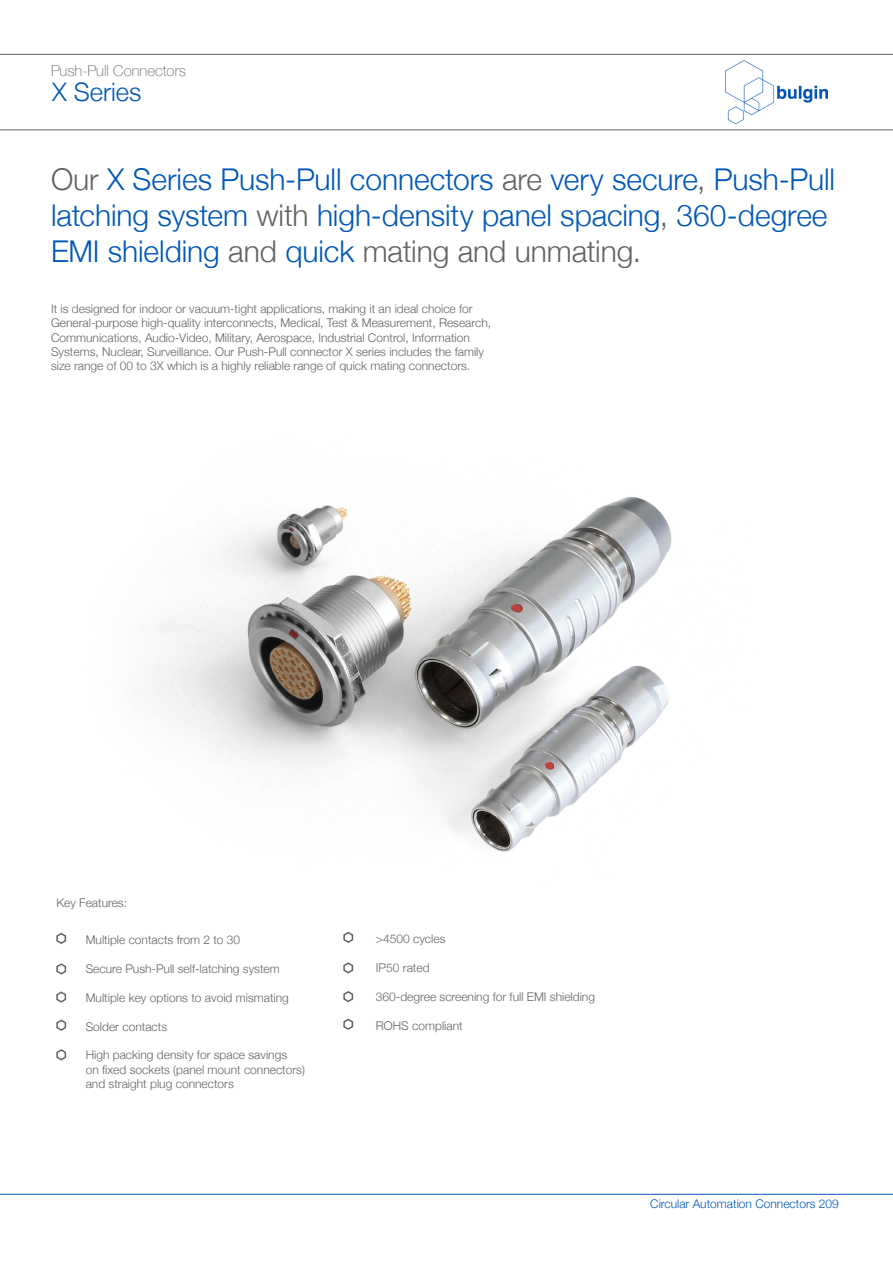
<style>
.page{position:relative;width:893px;height:1263px;background:#fff}
.page>*{position:absolute;margin:0;border:0;box-sizing:border-box;transform-origin:0 0}
.t1{font:300 30px/36px "Helvetica Neue";letter-spacing:-.005em;color:#0057b8}
.Product_Titles{font:300 25.5px "Helvetica Neue";color:#0057b8}
.t2{font:100 15px "Helvetica Neue";color:#636366}
.t3{font:300 12px/14.4px "Helvetica Neue";color:#636366}
.t4{font:300 12px "Helvetica Neue";color:#0057b8}
.s1{color:#646363}
</style>
<div class="page">
<hr style="left:0;top:1194px;width:893px;height:1px;background:#0057b8">
<img style="left:726px;top:61px;width:101px;height:63px">
<hr style="left:0;top:54px;width:893px;height:1px;background:#636366">
<hr style="left:0;top:129px;width:893px;height:1px;background:#636366">
<img style="left:137px;top:485px;width:535px;height:367px">
<svg style="left:56px;top:932px;width:11px;height:12px"></svg>
<svg style="left:343px;top:931px;width:11px;height:12px"></svg>
<svg style="left:56px;top:963px;width:11px;height:12px"></svg>
<svg style="left:343px;top:962px;width:11px;height:12px"></svg>
<svg style="left:56px;top:991px;width:11px;height:12px"></svg>
<svg style="left:56px;top:1019px;width:11px;height:12px"></svg>
<svg style="left:56px;top:1049px;width:11px;height:12px"></svg>
<svg style="left:343px;top:991px;width:11px;height:12px"></svg>
<svg style="left:343px;top:1018px;width:11px;height:12px"></svg>
<p class="t2" style="left:51px;top:60px;width:137px">Push-Pull Connectors</p>
<p class="Product_Titles" style="left:52px;top:71px;width:91px">X Series</p>
<p class="t1" style="left:51px;top:159px;width:785px"><span class="s1">Our</span> X Series Push-Pull connectors <span class="s1">are</span> very secure<span class="s1">,</span> Push-Pull latching system <span class="s1">with</span> high-density panel spacing<span class="s1">,</span> 360-degree<br>EMI shielding <span class="s1">and</span> quick <span class="s1">mating and unmating.</span></p>
<p class="t3" style="left:51px;top:300px;width:442px">It is designed for indoor or vacuum-tight applications, making it an ideal choice for General-purpose high-quality interconnects, Medical, Test &amp; Measurement, Research, Communications, Audio-Video, Military, Aerospace, Industrial Control, Information Systems, Nuclear, Surveillance. Our Push-Pull connector X series includes the family size range of 00 to 3X which is a highly reliable range of quick mating connectors.</p>
<p class="t3" style="left:56px;top:894px;width:72px">Key Features:</p>
<p class="t3" style="left:86px;top:932px;width:156px">Multiple contacts from 2 to 30</p>
<p class="t3" style="left:86px;top:961px;width:196px">Secure Push-Pull self-latching system</p>
<p class="t3" style="left:86px;top:989px;width:205px">Multiple key options to avoid mismating</p>
<p class="t3" style="left:86px;top:1018px;width:83px">Solder contacts</p>
<p class="t3" style="left:86px;top:1047px;width:203px">High packing density for space savings</p>
<p class="t3" style="left:86px;top:1061px;width:221px">on fixed sockets (panel mount connectors) and straight plug connectors</p>
<p class="t3" style="left:376px;top:931px;width:71px">&gt;4500 cycles</p>
<p class="t3" style="left:376px;top:960px;width:55px">IP50 rated</p>
<p class="t3" style="left:376px;top:988px;width:221px">360-degree screening for full EMI shielding</p>
<p class="t3" style="left:376px;top:1017px;width:88px">ROHS compliant</p>
<p class="t4" style="left:650px;top:1194px;width:190px">Circular Automation Connectors 209</p>
</div>
